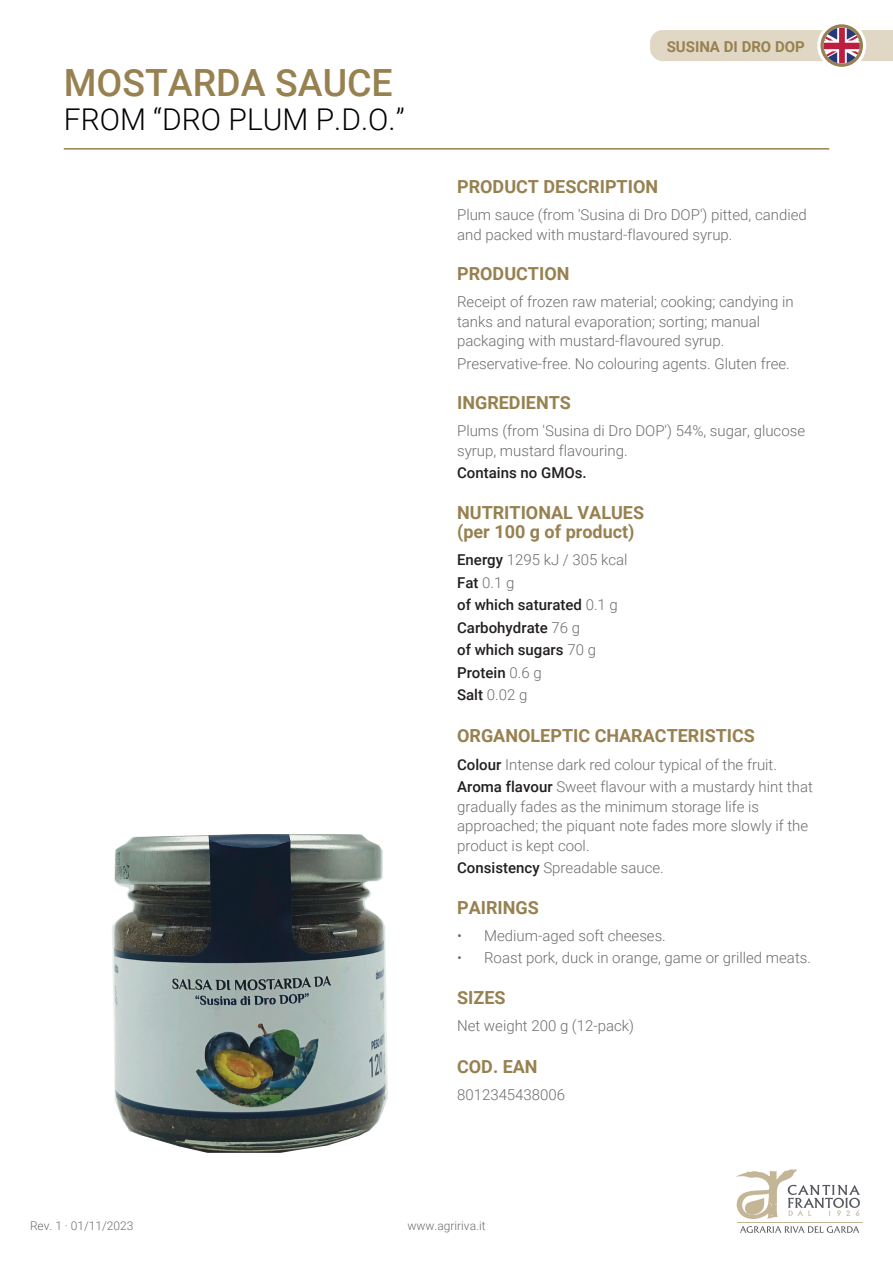
<style>
.page{position:relative;width:893px;height:1263px;background:#fff}
.page>*{position:absolute;margin:0;border:0;box-sizing:border-box;transform-origin:0 0}
.t1{font:500 37.5px "Roboto";color:#978150}
.t2{font:300 30px "Roboto";color:#000002}
.t3{font:700 18px/19.5px "Roboto";color:#978150}
.t4{font:300 15px/19.5px "Roboto";color:#6c6d70}
.t5{font:500 15px/22.5px "Roboto";color:#231f20}
.t6{font:700 15px "Roboto";color:#978150}
.t7{font:300 12px "Roboto";color:#6c6d70}
.s1{font-weight:300;color:#6c6d70}
.s2{font-weight:500;color:#231f20}
</style>
<div class="page">
<hr style="left:64px;top:148px;width:765px;height:2px;background:#978150">
<svg style="left:740px;top:1226px;width:119px;height:7px"></svg>
<svg style="left:736px;top:1169px;width:124px;height:50px"></svg>
<hr style="left:737px;top:1222px;width:126px;height:1px;background:#c5b597">
<svg style="left:820px;top:24px;width:43px;height:43px"></svg>
<svg style="left:650px;top:27px;width:243px;height:37px"></svg>
<img style="left:112px;top:834px;width:276px;height:319px">
<h1 class="t1" style="left:64px;top:56px;width:330px">MOSTARDA SAUCE</h1>
<h2 class="t2" style="left:64px;top:99px;width:342px">FROM “DRO PLUM P.D.O.”</h2>
<p class="t6" style="left:667px;top:36px;width:140px">SUSINA DI DRO DOP</p>
<p class="t3" style="left:457px;top:177px;width:203px">PRODUCT DESCRIPTION</p>
<p class="t4" style="left:457px;top:205px;width:351px">Plum sauce (from 'Susina di Dro DOP') pitted, candied and packed with mustard-flavoured syrup.</p>
<p class="t3" style="left:457px;top:264px;width:114px">PRODUCTION</p>
<p class="t4" style="left:457px;top:292px;width:338px">Receipt of frozen raw material; cooking; candying in tanks and natural evaporation; sorting; manual packaging with mustard-flavoured syrup.</p>
<p class="t4" style="left:457px;top:353px;width:334px">Preservative-free. No colouring agents. Gluten free.</p>
<p class="t3" style="left:457px;top:393px;width:115px">INGREDIENTS</p>
<p class="t4" style="left:457px;top:421px;width:349px">Plums (from 'Susina di Dro DOP') 54%, sugar, glucose syrup, mustard flavouring.</p>
<p class="t5" style="left:457px;top:461px;width:131px">Contains no GMOs.</p>
<p class="t3" style="left:457px;top:502px;width:189px">NUTRITIONAL VALUES (per 100 g of product)</p>
<p class="t5" style="left:457px;top:548px;width:172px">Energy <span class="s1">1295 kJ / 305 kcal<br></span>Fat <span class="s1">0.1 g<br></span>of which saturated <span class="s1">0.1 g<br></span>Carbohydrate <span class="s1">76 g<br></span>of which sugars <span class="s1">70 g<br></span>Protein <span class="s1">0.6 g<br></span>Salt <span class="s1">0.02 g</span></p>
<p class="t3" style="left:457px;top:726px;width:299px">ORGANOLEPTIC CHARACTERISTICS</p>
<p class="t4" style="left:457px;top:752px;width:357px;line-height:22.5px"><span class="s2">Colour</span> Intense dark red colour typical of the fruit.<br><span class="s2">Aroma flavour</span> Sweet flavour with a mustardy hint that</p>
<p class="t4" style="left:457px;top:796px;width:353px">gradually fades as the minimum storage life is approached; the piquant note fades more slowly if the product is kept cool.</p>
<p class="t4" style="left:457px;top:857px;width:208px"><span class="s2">Consistency</span> Spreadable sauce.</p>
<p class="t3" style="left:457px;top:897px;width:83px">PAIRINGS</p>
<p class="t4" style="left:457px;top:925px;width:210px">• Medium-aged soft cheeses.</p>
<p class="t4" style="left:457px;top:947px;width:355px">• Roast pork, duck in orange, game or grilled meats.</p>
<p class="t3" style="left:457px;top:987px;width:50px">SIZES</p>
<p class="t4" style="left:457px;top:1015px;width:178px">Net weight 200 g (12-pack)</p>
<p class="t3" style="left:457px;top:1056px;width:82px">COD. EAN</p>
<p class="t4" style="left:457px;top:1084px;width:110px">8012345438006</p>
<p class="t7" style="left:30px;top:1217px;width:105px">Rev. 1 · 01/11/2023</p>
<p class="t7" style="left:407px;top:1217px;width:80px">www.agririva.it</p>
</div>
